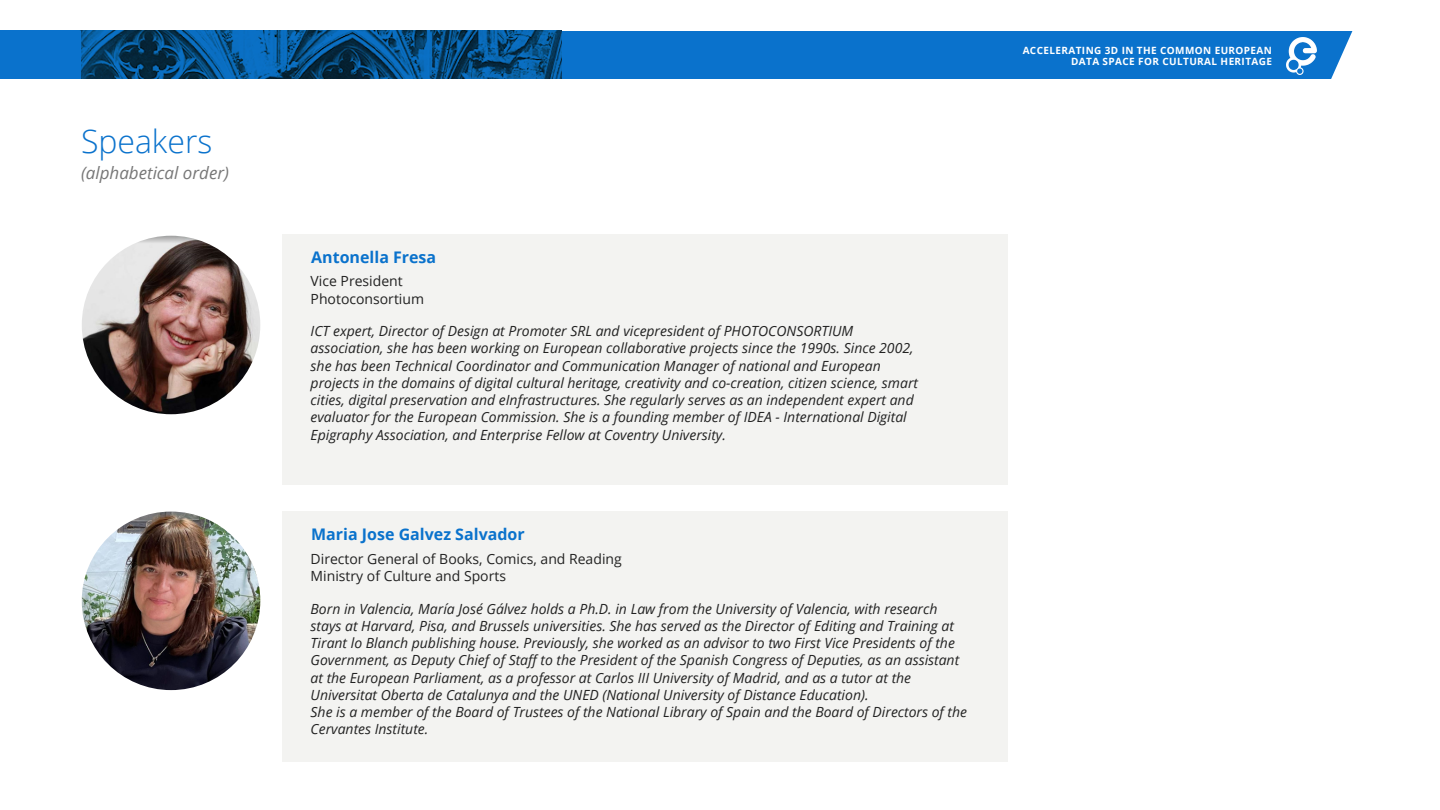
<style>
.page{position:relative;width:1440px;height:810px;background:#fff}
.page>*{position:absolute;margin:0;border:0;box-sizing:border-box;transform-origin:0 0}
.t1{font:300 32px "Open Sans";color:#0a72cc}
.t2{font:italic 17px "Open Sans";color:#777}
.t3{font:700 16px "Open Sans";color:#0a72cc}
.t4{font:italic 14px/17.2px "Open Sans";color:#222}
.t5{font:14px "Open Sans";color:#222}
.t6{font:700 10px/11px "Open Sans";letter-spacing:.04em;color:#fff;text-align:right}
</style>
<div class="page">
<div style="left:283px;top:234px;width:725px;height:250px;background:#f1f1ee"></div>
<img style="left:82px;top:236px;width:178px;height:178px;border-radius:50%">
<div style="left:283px;top:512px;width:725px;height:250px;background:#f1f1ee"></div>
<img style="left:82px;top:512px;width:178px;height:178px;border-radius:50%">
<div style="left:471px;top:31px;width:888px;height:47px;background:#0a72cc"></div>
<img style="left:1287px;top:38px;width:30px;height:36px">
<svg style="left:1317px;top:31px;width:42px;height:48px"></svg>
<img style="left:0;top:31px;width:561px;height:48px">
<div style="left:7px;top:31px;width:74px;height:47px;background:#0a72cc"></div>
<p class="t1" style="left:81px;top:119px;width:133px">Speakers</p>
<p class="t2" style="left:81px;top:161px;width:149px">(alphabetical order)</p>
<p class="t6" style="left:1023px;top:44px;width:251px">ACCELERATING 3D IN THE COMMON EUROPEAN<br>DATA SPACE FOR CULTURAL HERITAGE</p>
<p class="t3" style="left:311px;top:246px;width:127px">Antonella Fresa</p>
<p class="t5" style="left:311px;top:271px;width:94px">Vice President</p>
<p class="t5" style="left:311px;top:289px;width:115px">Photoconsortium</p>
<p class="t4" style="left:311px;top:322px;width:609px">ICT expert, Director of Design at Promoter SRL and vicepresident of PHOTOCONSORTIUM association, she has been working on European collaborative projects since the 1990s. Since 2002, she has been Technical Coordinator and Communication Manager of national and European projects in the domains of digital cultural heritage, creativity and co-creation, citizen science, smart cities, digital preservation and eInfrastructures. She regularly serves as an independent expert and evaluator for the European Commission. She is a founding member of IDEA - International Digital Epigraphy Association, and Enterprise Fellow at Coventry University.</p>
<p class="t3" style="left:311px;top:523px;width:215px">Maria Jose Galvez Salvador</p>
<p class="t5" style="left:311px;top:566px;width:197px">Ministry of Culture and Sports</p>
<p class="t5" style="left:311px;top:549px;width:313px">Director General of Books, Comics, and Reading</p>
<p class="t4" style="left:311px;top:600px;width:650px">Born in Valencia, María José Gálvez holds a Ph.D. in Law from the University of Valencia, with research stays at Harvard, Pisa, and Brussels universities. She has served as the Director of Editing and Training at Tirant lo Blanch publishing house. Previously, she worked as an advisor to two First Vice Presidents of the Government, as Deputy Chief of Staff to the President of the Spanish Congress of Deputies, as an assistant at the European Parliament, as a professor at Carlos III University of Madrid, and as a tutor at the Universitat Oberta de Catalunya and the UNED (National University of Distance Education).</p>
<p class="t4" style="left:311px;top:703px;width:658px">She is a member of the Board of Trustees of the National Library of Spain and the Board of Directors of the<br>Cervantes Institute.</p>
</div>
